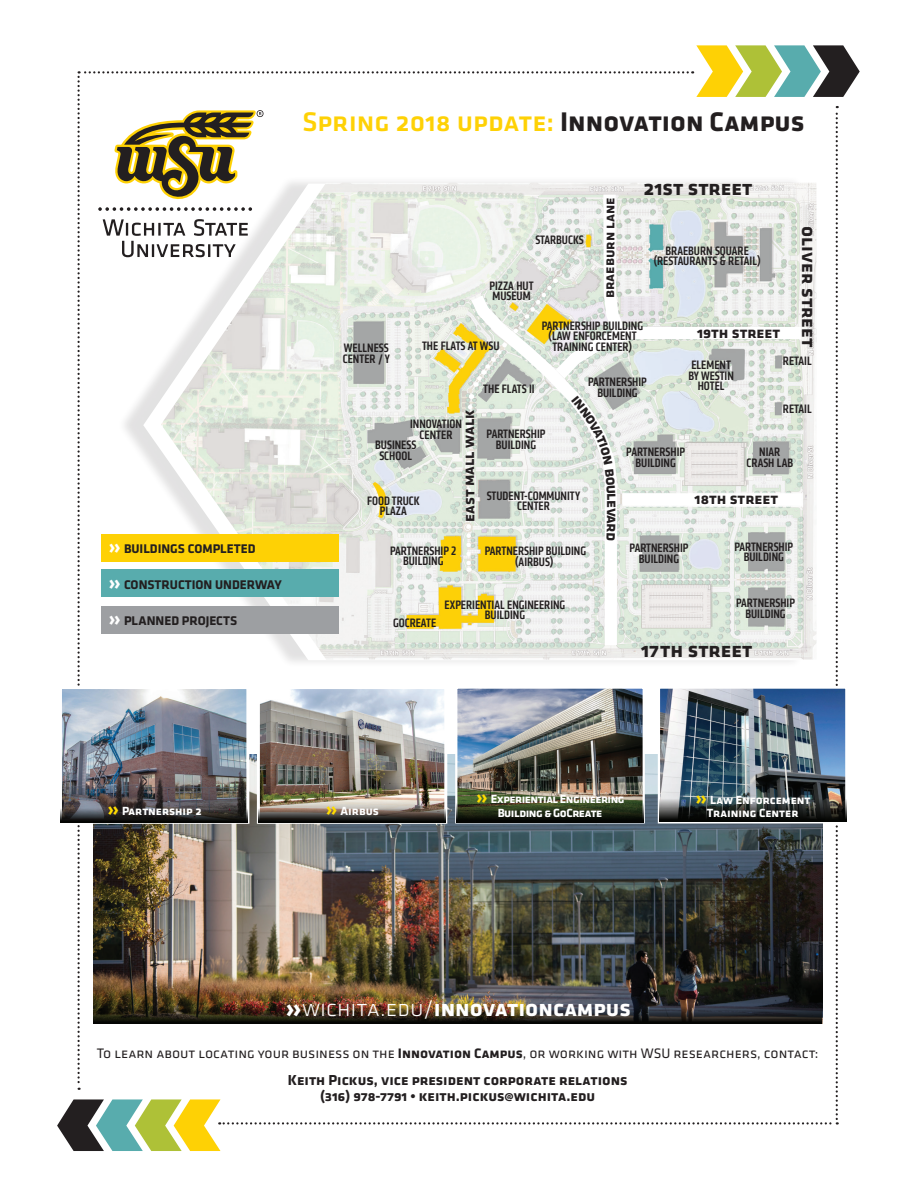
<style>
.page{position:relative;width:918px;height:1188px;background:#fff}
.page>*{position:absolute;margin:0;border:0;box-sizing:border-box;transform-origin:0 0}
.t1{font:500 27.9px "Klavika";color:#fed105}
.t2{font:700 23.1px "Klavika";color:#fff}
.t3{font:700 21.3px "Klavika";color:#231f20}
.t4{font:700 19.5px "Klavika";color:#231f20}
.t5{font:700 15.9px "Klavika";color:#231f20}
.t6{font:700 15px/16.5px "Klavika";color:#231f20;text-align:center}
.t7{font:700 14.7px "Klavika";letter-spacing:-.005em;color:#231f20}
.t8{font:14.25px "Klavika";color:#231f20}
.t9{font:700 13.05px "Klavika";color:#231f20}
.t10{font:500 condensed 12.75px/10.5px "Klavika";color:#231f20;text-align:center}
.t11{font:700 12.3px/12.9px "Klavika";color:#fff;text-align:center}
.t12{font:700 12.3px/13.6px "Klavika";letter-spacing:-.04em;color:#fff;text-align:center}
.t13{font:700 12.3px "Klavika";letter-spacing:-.02em;color:#fff}
.s1{font-weight:700;color:#231f20}
.s2{font-size:23.7px;color:#fff}
.s3{font-size:22.35px;color:#ffdc01}
.s4{font-size:31.5px}
.s5{font-weight:300}
.s6{font-weight:700}
</style>
<div class="page">
<img style="left:57px;top:45px;width:803px;height:1106px">
<h1 class="t1" style="left:302px;top:103px;width:504px">Spring 2018 update: <span class="s1">Innovation Campus</span></h1>
<p class="t10" style="left:343px;top:343px;width:49px;text-align:left">WELLNESS<br>CENTER / Y</p>
<h3 class="t3" style="left:644px;top:173px;width:111px">21st street</h3>
<p class="t7" style="left:599px;top:298px;width:102px;rotate:-90deg">braeburn lane</p>
<h3 class="t4" style="left:823px;top:226px;width:123px;rotate:90deg">oliver street</h3>
<p class="t10" style="left:535px;top:235px;width:50px">STARBUCKS</p>
<p class="t10" style="left:653px;top:245px;width:109px">BRAEBURN SQUARE (RESTAURANTS &amp; RETAIL)</p>
<p class="t10" style="left:490px;top:280px;width:46px;text-align:left">PIZZA HUT<br>MUSEUM</p>
<p class="t10" style="left:542px;top:320px;width:103px">PARTNERSHIP BUILDING (LAW ENFORCEMENT<br>TRAINING CENTER)</p>
<p class="t10" style="left:588px;top:377px;width:60px">PARTNERSHIP<br>BUILDING</p>
<p class="t5" style="left:697px;top:321px;width:85px">19th street</p>
<p class="t10" style="left:422px;top:341px;width:79px">THE FLATS AT WSU</p>
<p class="t10" style="left:783px;top:355px;width:30px">RETAIL</p>
<p class="t10" style="left:688px;top:360px;width:47px">ELEMENT<br>BY WESTIN<br>HOTEL</p>
<p class="t10" style="left:483px;top:384px;width:53px">THE FLATS II</p>
<p class="t9" style="left:108px;top:540px;width:149px"><span class="s2">»</span> BUILDINGS COMPLETED</p>
<p class="t9" style="left:108px;top:576px;width:176px"><span class="s2">»</span> CONSTRUCTION UNDERWAY</p>
<p class="t9" style="left:108px;top:611px;width:131px"><span class="s2">»</span> PLANNED PROJECTS</p>
<p class="t5" style="left:457px;top:522px;width:114px;rotate:-90deg">east mall walk</p>
<p class="t10" style="left:410px;top:419px;width:53px">INNOVATION<br>CENTER</p>
<p class="t10" style="left:375px;top:440px;width:43px">BUSINESS<br>SCHOOL</p>
<p class="t10" style="left:367px;top:495px;width:54px">FOOD TRUCK<br>PLAZA</p>
<p class="t10" style="left:390px;top:545px;width:68px">PARTNERSHIP 2<br>BUILDING</p>
<p class="t10" style="left:487px;top:429px;width:60px">PARTNERSHIP<br>BUILDING</p>
<p class="t10" style="left:487px;top:490px;width:95px">STUDENT-COMMUNITY<br>CENTER</p>
<p class="t10" style="left:485px;top:546px;width:103px">PARTNERSHIP BUILDING (AIRBUS)</p>
<p class="t10" style="left:393px;top:618px;width:45px">GOCREATE</p>
<p class="t10" style="left:445px;top:599px;width:122px">EXPERIENTIAL ENGINEERING<br>BUILDING</p>
<p class="t10" style="left:783px;top:404px;width:30px">RETAIL</p>
<p class="t10" style="left:626px;top:447px;width:60px">PARTNERSHIP<br>BUILDING</p>
<p class="t10" style="left:747px;top:447px;width:48px">NIAR<br>CRASH LAB</p>
<p class="t5" style="left:695px;top:487px;width:85px">18th street</p>
<p class="t10" style="left:630px;top:543px;width:60px">PARTNERSHIP<br>BUILDING</p>
<p class="t10" style="left:734px;top:541px;width:60px">PARTNERSHIP<br>BUILDING</p>
<p class="t10" style="left:736px;top:597px;width:60px">PARTNERSHIP<br>BUILDING</p>
<h3 class="t3" style="left:641px;top:634px;width:113px">17th street</h3>
<p class="t11" style="left:107px;top:804px;width:96px"><span class="s3">»</span> Partnership 2</p>
<p class="t13" style="left:325px;top:802px;width:55px"><span class="s3">»</span> Airbus</p>
<p class="t12" style="left:475px;top:792px;width:151px"><span class="s3">»</span> Experiential Engineering<br>Building &amp; GoCreate</p>
<p class="t11" style="left:695px;top:793px;width:117px"><span class="s3">»</span> Law Enforcement<br>Training Center</p>
<h2 class="t2" style="left:284px;top:992px;width:348px"><span class="s4">»</span><span class="s5">wichita.edu/</span>innovationcampus</h2>
<p class="t8" style="left:97px;top:1044px;width:723px">To learn about locating your business on the <span class="s6">Innovation Campus</span>, or working with WSU researchers, contact:</p>
<p class="t6" style="left:288px;top:1071px;width:341px">Keith Pickus, vice president corporate relations (316) 978-7791 • keith.pickus@wichita.edu</p>
</div>
